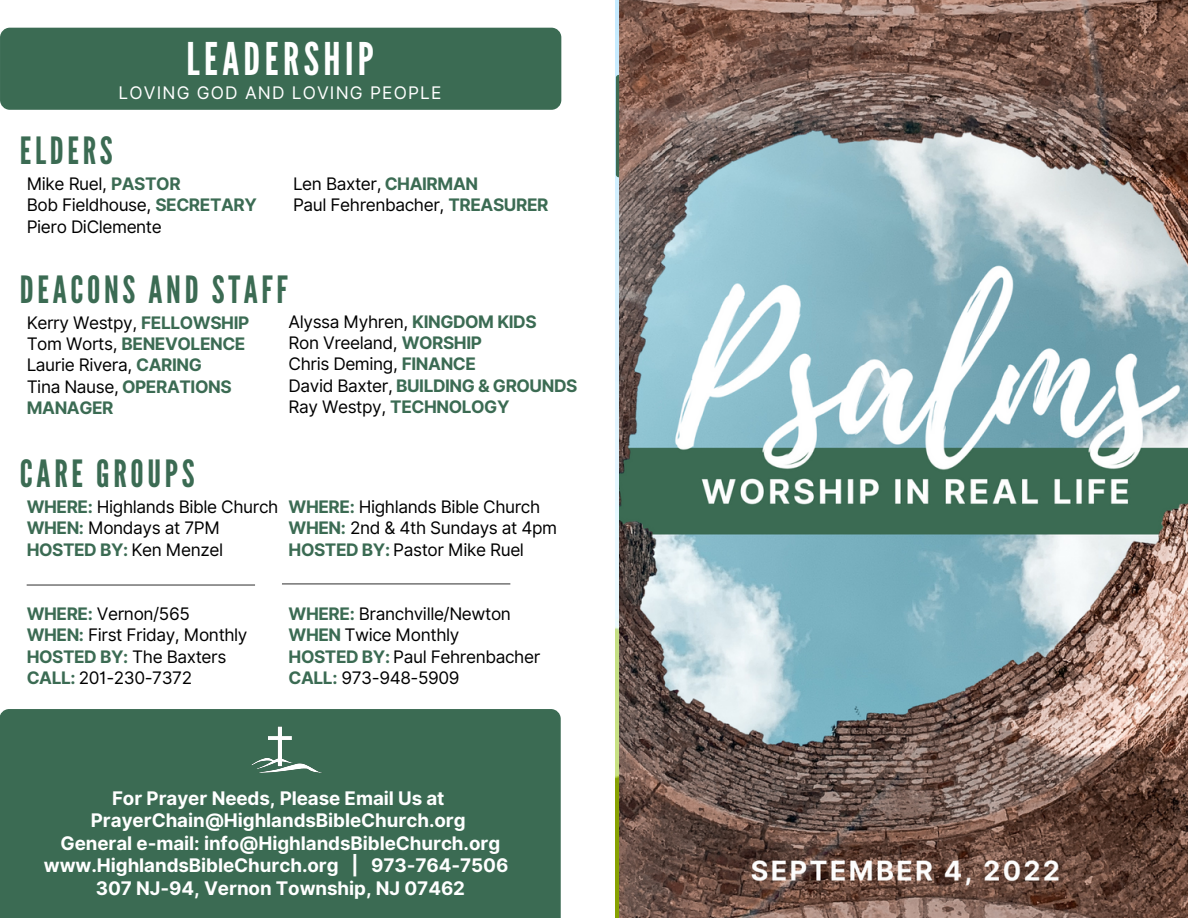
<style>
.page{position:relative;width:1188px;height:918px;background:#fff}
.page>*{position:absolute;margin:0;border:0;box-sizing:border-box;transform-origin:0 0}
.t1{font:45px "League Gothic";letter-spacing:.1em;color:#fff}
.t2{font:37.5px "League Gothic";letter-spacing:.1em;color:#3b6b53}
.t3{font:700 18.75px/22.5px "Inter";letter-spacing:-.005em;color:#fff;text-align:center}
.t4{font:17.4px "Inter";letter-spacing:.07em;color:#fff}
.t5{font:17.25px/21.3px "Inter";letter-spacing:-.025em;color:#000}
.s1{font-weight:700;color:#3b6b53}
</style>
<div class="page">
<div style="left:0;top:709px;width:561px;height:209px;background:#3b6b53"></div>
<div style="left:0;top:28px;width:561px;height:82px;background:#3b6b53;border-radius:10px"></div>
<hr style="left:27px;top:584px;width:228px;height:2px;background:#454545">
<hr style="left:282px;top:583px;width:228px;height:1px;background:#454545">
<img style="left:237px;top:709px;width:86px;height:86px">
<img style="left:620px;top:0;width:568px;height:918px">
<h1 class="t1" style="left:187px;top:33px;width:189px">LEADERSHIP</h1>
<p class="t4" style="left:119px;top:83px;width:324px">LOVING GOD AND LOVING PEOPLE</p>
<h2 class="t2" style="left:20px;top:129px;width:94px">ELDERS</h2>
<p class="t5" style="left:27px;top:173px;width:232px">Mike Ruel, <span class="s1">PASTOR<br></span>Bob Fieldhouse, <span class="s1">SECRETARY<br></span>Piero DiClemente</p>
<p class="t5" style="left:293px;top:173px;width:257px">Len Baxter, <span class="s1">CHAIRMAN<br></span>Paul Fehrenbacher, <span class="s1">TREASURER</span></p>
<h2 class="t2" style="left:20px;top:268px;width:269px">DEACONS AND STAFF</h2>
<p class="t5" style="left:27px;top:312px;width:224px">Kerry Westpy, <span class="s1">FELLOWSHIP<br></span>Tom Worts, <span class="s1">BENEVOLENCE<br></span>Laurie Rivera, <span class="s1">CARING<br></span>Tina Nause, <span class="s1">OPERATIONS<br>MANAGER</span></p>
<p class="t5" style="left:289px;top:311px;width:290px">Alyssa Myhren, <span class="s1">KINGDOM KIDS<br></span>Ron Vreeland, <span class="s1">WORSHIP<br></span>Chris Deming, <span class="s1">FINANCE<br></span>David Baxter, <span class="s1">BUILDING &amp; GROUNDS<br></span>Ray Westpy, <span class="s1">TECHNOLOGY</span></p>
<h2 class="t2" style="left:20px;top:452px;width:176px">CARE GROUPS</h2>
<p class="t5" style="left:27px;top:496px;width:253px"><span class="s1">WHERE:</span> Highlands Bible Church<br><span class="s1">WHEN:</span> Mondays at 7PM<br><span class="s1">HOSTED BY:</span> Ken Menzel</p>
<p class="t5" style="left:289px;top:496px;width:270px"><span class="s1">WHERE:</span> Highlands Bible Church<br><span class="s1">WHEN:</span> 2nd &amp; 4th Sundays at 4pm<br><span class="s1">HOSTED BY:</span> Pastor Mike Ruel</p>
<p class="t5" style="left:27px;top:603px;width:222px"><span class="s1">WHERE:</span> Vernon/565<br><span class="s1">WHEN:</span> First Friday, Monthly<br><span class="s1">HOSTED BY:</span> The Baxters<br><span class="s1">CALL:</span> 201-230-7372</p>
<p class="t5" style="left:289px;top:603px;width:253px"><span class="s1">WHERE:</span> Branchville/Newton<br><span class="s1">WHEN</span> Twice Monthly<br><span class="s1">HOSTED BY:</span> Paul Fehrenbacher<br><span class="s1">CALL:</span> 973-948-5909</p>
<p class="t3" style="left:44px;top:787px;width:466px">For Prayer Needs, Please Email Us at PrayerChain@HighlandsBibleChurch.org<br>General e-mail: info@HighlandsBibleChurch.org www.HighlandsBibleChurch.org | 973-764-7506<br>307 NJ-94, Vernon Township, NJ 07462</p>
</div>
